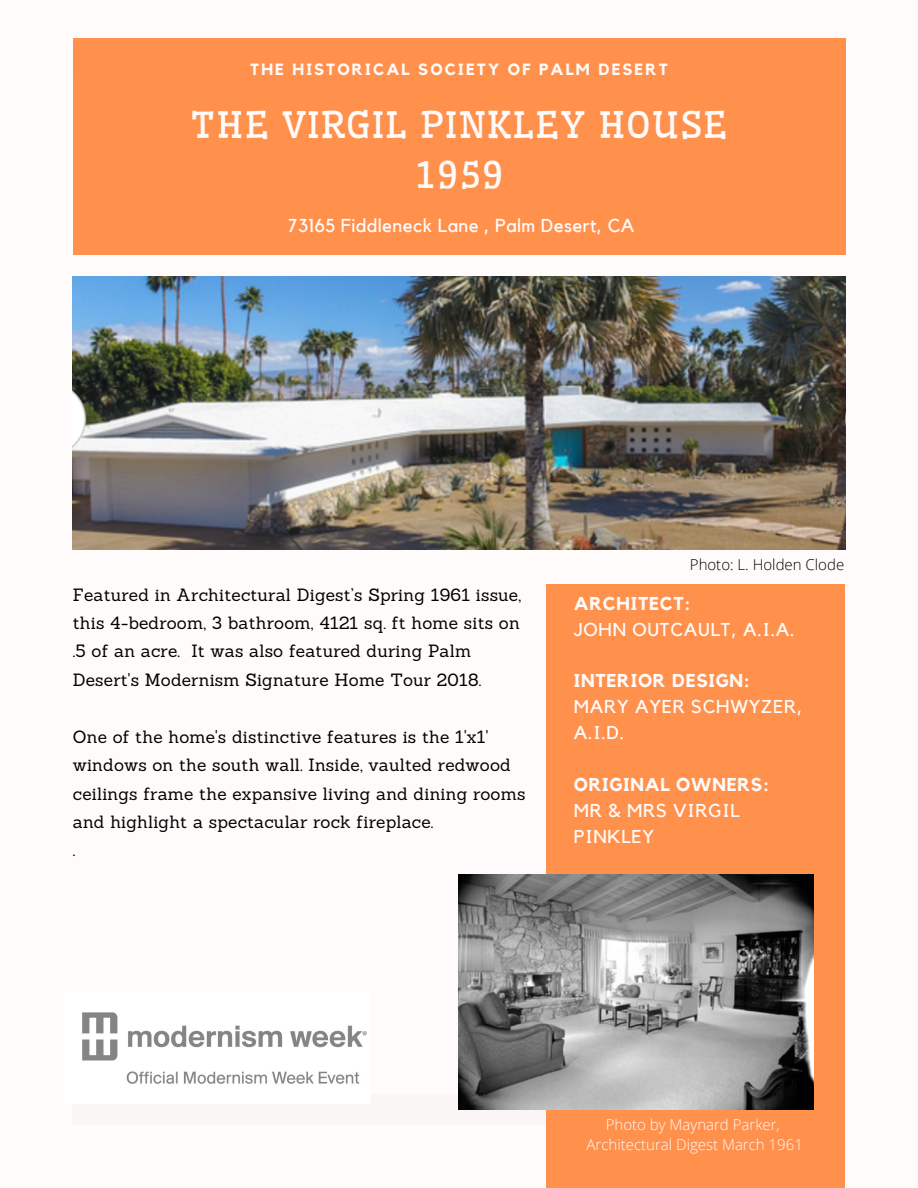
<style>
.page{position:relative;width:918px;height:1188px;background:#fffbfa}
.page>*{position:absolute;margin:0;border:0;box-sizing:border-box;transform-origin:0 0}
.t1{font:36.15px "Wellfleet";letter-spacing:.04em;color:#fffbfa}
.t2{font:18.6px/25.8px "Kollektif";letter-spacing:.04em;color:#fffbfa}
.t3{font:700 18.6px "Kollektif";letter-spacing:.04em;color:#fffbfa}
.t4{font:18.6px "Kollektif";letter-spacing:.02em;color:#fffbfa}
.t5{font:17.25px/28.3px "Sanchez";letter-spacing:.01em;color:#000}
.t6{font:700 16.2px "Kollektif";letter-spacing:.13em;color:#fffbfa}
.t7{font:300 15px "Open Sans";color:#fffbfa}
.t8{font:300 15px "Open Sans";color:#000}
</style>
<div class="page">
<div style="left:73px;top:38px;width:773px;height:216px;background:#ff914d"></div>
<img style="left:73px;top:276px;width:773px;height:273px">
<div style="left:547px;top:584px;width:298px;height:604px;background:#ff914d"></div>
<img style="left:82px;top:1012px;width:285px;height:72px">
<img style="left:458px;top:874px;width:356px;height:235px">
<p class="t6" style="left:250px;top:61px;width:419px">THE HISTORICAL SOCIETY OF PALM DESERT</p>
<p class="t1" style="left:191px;top:102px;width:538px">THE VIRGIL PINKLEY HOUSE</p>
<p class="t1" style="left:415px;top:152px;width:90px">1959</p>
<p class="t4" style="left:289px;top:217px;width:347px">73165 Fiddleneck Lane , Palm Desert, CA</p>
<p class="t5" style="left:73px;top:580px;width:450px">Featured in Architectural Digest’s Spring 1961 issue, this 4-bedroom, 3 bathroom, 4121 sq. ft home sits on .5 of an acre. It was also featured during Palm Desert's Modernism Signature Home Tour 2018.</p>
<p class="t5" style="left:73px;top:722px;width:454px">One of the home's distinctive features is the 1'x1' windows on the south wall. Inside, vaulted redwood ceilings frame the expansive living and dining rooms and highlight a spectacular rock fireplace.</p>
<p class="t5" style="left:73px;top:836px;width:4px">.</p>
<p class="t8" style="left:690px;top:554px;width:156px">Photo: L. Holden Clode</p>
<p class="t3" style="left:574px;top:595px;width:118px">ARCHITECT:</p>
<p class="t2" style="left:574px;top:617px;width:222px">JOHN OUTCAULT, A.I.A.</p>
<p class="t3" style="left:574px;top:672px;width:177px">INTERIOR DESIGN:</p>
<p class="t2" style="left:574px;top:695px;width:230px">MARY AYER SCHWYZER,<br>A.I.D.</p>
<p class="t3" style="left:574px;top:776px;width:197px">ORIGINAL OWNERS:</p>
<p class="t2" style="left:574px;top:798px;width:168px">MR &amp; MRS VIRGIL<br>PINKLEY</p>
<p class="t7" style="left:606px;top:1114px;width:176px">Photo by Maynard Parker,</p>
<p class="t7" style="left:587px;top:1134px;width:218px">Architectural Digest March 1961</p>
</div>
